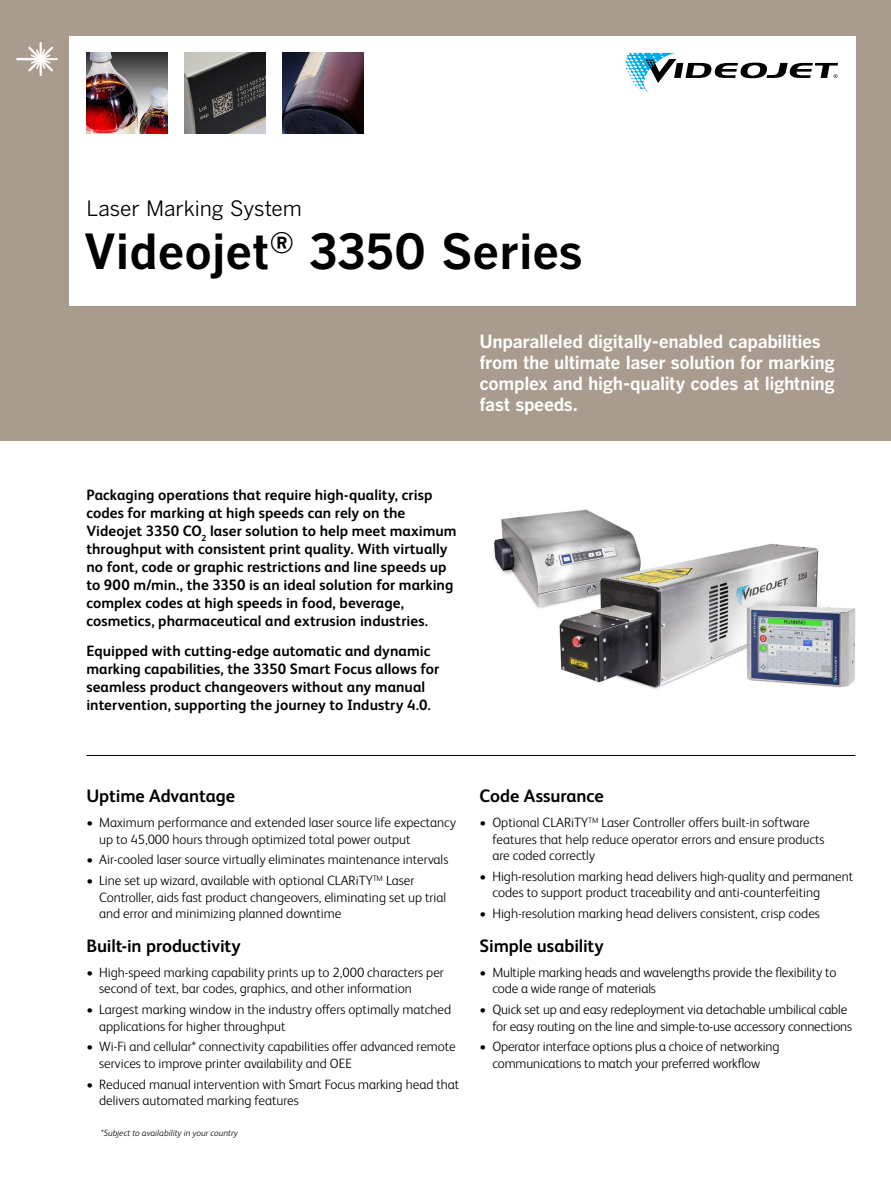
<style>
.page{position:relative;width:891px;height:1188px;background:#fff}
.page>*{position:absolute;margin:0;border:0;box-sizing:border-box;transform-origin:0 0}
.t1{font:700 48px "Benton Gothic";color:#000}
.t2{font:21px "Benton Gothic";letter-spacing:-.005em;color:#000}
.t3{font:700 18px/21px "Benton Gothic";letter-spacing:-.02em;color:#fff}
.t4{font:700 18px "FS Albert Pro";letter-spacing:-.005em;color:#000}
.t5{font:700 15px/18px "FS Albert Pro";letter-spacing:.005em;color:#000}
.t6{font:300 13.5px/16.5px "FS Albert Pro";color:#000}
.t7{font:italic 300 9px "FS Albert Pro";color:#000}
</style>
<div class="page">
<div style="left:0;top:0;width:891px;height:441px;background:#a99b8d"></div>
<div style="left:69px;top:36px;width:786px;height:270px;background:#fff"></div>
<hr style="left:16px;top:58px;width:26px;height:2px;background:#fff">
<hr style="left:24px;top:58px;width:34px;height:2px;background:#fff">
<hr style="left:40px;top:42px;width:2px;height:34px;background:#fff">
<svg style="left:28px;top:47px;width:25px;height:24px"></svg>
<svg style="left:625px;top:53px;width:213px;height:39px"></svg>
<hr style="left:86px;top:755px;width:769px;height:1px;background:#000">
<img style="left:185px;top:53px;width:81px;height:81px">
<img style="left:283px;top:53px;width:81px;height:81px">
<img style="left:86px;top:53px;width:81px;height:81px">
<img style="left:494px;top:509px;width:362px;height:180px">
<h2 class="t2" style="left:86px;top:197px;width:217px">Laser Marking System</h2>
<h1 class="t1" style="left:84px;top:224px;width:501px">Videojet<sup>®</sup> 3350 Series</h1>
<h3 class="t3" style="left:480px;top:332px;width:357px">Unparalleled digitally-enabled capabilities from the ultimate laser solution for marking complex and high-quality codes at lightning fast speeds.</h3>
<p class="t5" style="left:86px;top:485px;width:372px">Packaging operations that require high-quality, crisp codes for marking at high speeds can rely on the Videojet 3350 CO<sub>2</sub> laser solution to help meet maximum throughput with consistent print quality. With virtually no font, code or graphic restrictions and line speeds up to 900 m/min., the 3350 is an ideal solution for marking complex codes at high speeds in food, beverage, cosmetics, pharmaceutical and extrusion industries.</p>
<p class="t5" style="left:86px;top:641px;width:354px">Equipped with cutting-edge automatic and dynamic marking capabilities, the 3350 Smart Focus allows for seamless product changeovers without any manual intervention, supporting the journey to Industry 4.0.</p>
<h3 class="t4" style="left:86px;top:783px;width:150px">Uptime Advantage</h3>
<p class="t6" style="left:99px;top:813px;width:359px;text-indent:-13px">• Maximum performance and extended laser source life expectancy up to 45,000 hours through optimized total power output</p>
<p class="t6" style="left:86px;top:851px;width:363px">• Air-cooled laser source virtually eliminates maintenance intervals</p>
<p class="t6" style="left:99px;top:871px;width:348px;text-indent:-13px">• Line set up wizard, available with optional CLARiTY<sup>TM</sup> Laser<br>Controller, aids fast product changeovers, eliminating set up trial and error and minimizing planned downtime</p>
<h3 class="t4" style="left:86px;top:933px;width:156px">Built-in productivity</h3>
<p class="t6" style="left:99px;top:963px;width:346px;text-indent:-13px">• High-speed marking capability prints up to 2,000 characters per second of text, bar codes, graphics, and other information</p>
<p class="t6" style="left:99px;top:1000px;width:354px;text-indent:-13px">• Largest marking window in the industry offers optimally matched applications for higher throughput</p>
<p class="t6" style="left:99px;top:1038px;width:358px;text-indent:-13px">• Wi-Fi and cellular* connectivity capabilities offer advanced remote services to improve printer availability and OEE</p>
<p class="t6" style="left:99px;top:1075px;width:362px;text-indent:-13px">• Reduced manual intervention with Smart Focus marking head that delivers automated marking features</p>
<p class="t7" style="left:101px;top:1126px;width:138px">*Subject to availability in your country</p>
<h3 class="t4" style="left:480px;top:783px;width:125px">Code Assurance</h3>
<p class="t6" style="left:492px;top:813px;width:334px;text-indent:-13px">• Optional CLARiTY<sup>TM</sup> Laser Controller offers built-in software features that help reduce operator errors and ensure products are coded correctly</p>
<p class="t6" style="left:492px;top:867px;width:362px;text-indent:-13px">• High-resolution marking head delivers high-quality and permanent codes to support product traceability and anti-counterfeiting</p>
<p class="t6" style="left:480px;top:904px;width:342px">• High-resolution marking head delivers consistent, crisp codes</p>
<h3 class="t4" style="left:480px;top:933px;width:126px">Simple usability</h3>
<p class="t6" style="left:492px;top:963px;width:346px;text-indent:-13px">• Multiple marking heads and wavelengths provide the flexibility to code a wide range of materials</p>
<p class="t6" style="left:492px;top:1000px;width:361px;text-indent:-13px">• Quick set up and easy redeployment via detachable umbilical cable for easy routing on the line and simple-to-use accessory connections</p>
<p class="t6" style="left:480px;top:1038px;width:302px;text-align:center">• Operator interface options plus a choice of networking communications to match your preferred workflow</p>
</div>
